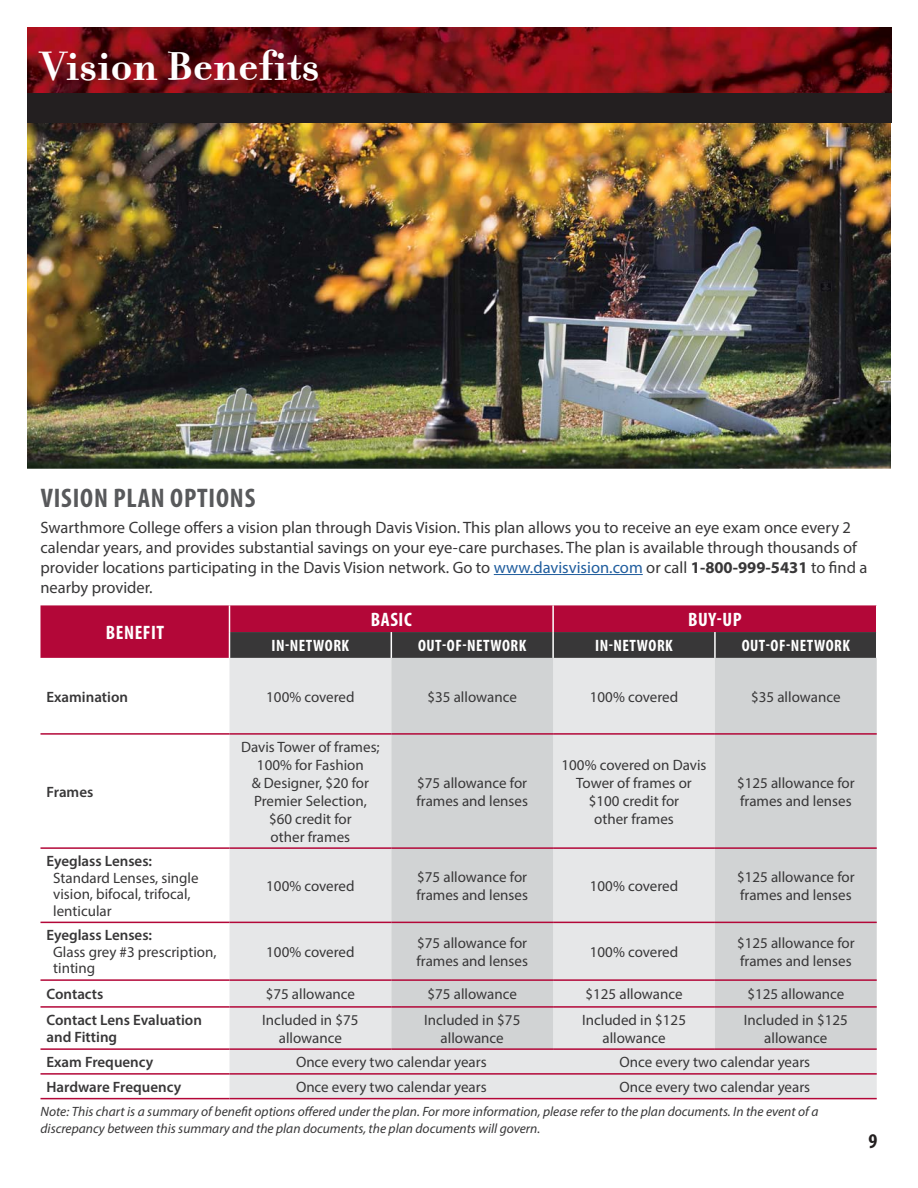
<style>
.page{position:relative;width:918px;height:1188px;background:#fff}
.page>*{position:absolute;margin:0;border:0;box-sizing:border-box;transform-origin:0 0}
.t1{font:700 43.5px "Filosofia";letter-spacing:.01em;color:#fff}
.t2{font:700 condensed 27px "Myriad Pro";letter-spacing:.03em;color:#58595b}
.t3{font:700 condensed 21px "Myriad Pro";color:#231f20}
.t4{font:700 condensed 19.5px "Myriad Pro";letter-spacing:.03em;color:#fff}
.t5{font:16.5px/19.8px "Myriad Pro";color:#383738}
.t6{font:700 condensed 16.5px "Myriad Pro";letter-spacing:.03em;color:#fff}
.t7{font:15px/18px "Myriad Pro";color:#383738}
.t8{font:600 15px/16.5px "Myriad Pro";color:#383738}
.t9{font:italic 13.5px/16.2px "Myriad Pro";color:#383738}
.s1{color:#215e9e}
.s2{font-weight:700}
</style>
<div class="page">
<img style="left:27px;top:123px;width:864px;height:346px">
<img style="left:27px;top:27px;width:864px;height:66px">
<hr style="left:494px;top:574px;width:149px;height:1px;background:#215e9e">
<div style="left:40px;top:605px;width:189px;height:53px;background:#b30738"></div>
<svg style="left:40px;top:658px;width:190px;height:440px"></svg>
<div style="left:230px;top:658px;width:647px;height:440px;background:#e6e7e8"></div>
<svg style="left:391px;top:658px;width:486px;height:390px;background:#d7d9da"></svg>
<hr style="left:40px;top:733px;width:190px;height:2px;background:#b30738">
<hr style="left:391px;top:733px;width:162px;height:2px;background:#b30738">
<hr style="left:715px;top:733px;width:162px;height:2px;background:#b30738">
<hr style="left:40px;top:847px;width:189px;height:2px;background:#b30738">
<hr style="left:391px;top:847px;width:162px;height:2px;background:#b30738">
<hr style="left:715px;top:847px;width:162px;height:2px;background:#b30738">
<hr style="left:40px;top:922px;width:189px;height:1px;background:#b30738">
<hr style="left:391px;top:922px;width:162px;height:1px;background:#b30738">
<hr style="left:715px;top:922px;width:162px;height:1px;background:#b30738">
<hr style="left:40px;top:979px;width:189px;height:2px;background:#b30738">
<hr style="left:391px;top:979px;width:162px;height:2px;background:#b30738">
<hr style="left:715px;top:979px;width:162px;height:2px;background:#b30738">
<hr style="left:40px;top:1006px;width:189px;height:2px;background:#b30738">
<hr style="left:391px;top:1006px;width:162px;height:2px;background:#b30738">
<hr style="left:715px;top:1006px;width:162px;height:2px;background:#b30738">
<hr style="left:40px;top:1048px;width:189px;height:2px;background:#b30738">
<hr style="left:40px;top:1073px;width:189px;height:2px;background:#b30738">
<hr style="left:229px;top:733px;width:162px;height:2px;background:#b30738">
<hr style="left:553px;top:733px;width:162px;height:2px;background:#b30738">
<hr style="left:229px;top:847px;width:162px;height:2px;background:#b30738">
<hr style="left:553px;top:847px;width:162px;height:2px;background:#b30738">
<hr style="left:229px;top:922px;width:162px;height:1px;background:#b30738">
<hr style="left:553px;top:922px;width:162px;height:1px;background:#b30738">
<hr style="left:229px;top:979px;width:162px;height:2px;background:#b30738">
<hr style="left:553px;top:979px;width:162px;height:2px;background:#b30738">
<hr style="left:229px;top:1006px;width:162px;height:2px;background:#b30738">
<hr style="left:553px;top:1006px;width:162px;height:2px;background:#b30738">
<hr style="left:229px;top:1048px;width:162px;height:2px;background:#b30738">
<hr style="left:553px;top:1048px;width:162px;height:2px;background:#b30738">
<hr style="left:229px;top:1073px;width:648px;height:2px;background:#b30738">
<svg style="left:229px;top:605px;width:648px;height:53px;background:#79233c"></svg>
<hr style="left:876px;top:632px;width:2px;height:26px;background:#fff">
<hr style="left:40px;top:1098px;width:190px;height:1px;background:#b30738">
<hr style="left:391px;top:1048px;width:162px;height:2px;background:#b30738">
<hr style="left:715px;top:1048px;width:162px;height:2px;background:#b30738">
<hr style="left:229px;top:1098px;width:648px;height:1px;background:#b30738">
<div style="left:27px;top:93px;width:864px;height:30px;background:#231f20"></div>
<h1 class="t1" style="left:41px;top:41px;width:280px">Vision Benefits</h1>
<h2 class="t2" style="left:41px;top:482px;width:216px">VISION PLAN OPTIONS</h2>
<p class="t5" style="left:40px;top:519px;width:828px">Swarthmore College offers a vision plan through Davis Vision. This plan allows you to receive an eye exam once every 2 calendar years, and provides substantial savings on your eye-care purchases. The plan is available through thousands of provider locations participating in the Davis Vision network. Go to <span class="s1">www.davisvision.com</span> or call <span class="s2">1-800-999-5431</span> to find a nearby provider.</p>
<h3 class="t4" style="left:106px;top:621px;width:60px">BENEFIT</h3>
<h3 class="t4" style="left:371px;top:608px;width:42px">BASIC</h3>
<h3 class="t4" style="left:688px;top:608px;width:55px">BUY-UP</h3>
<p class="t6" style="left:272px;top:636px;width:79px">IN-NETWORK</p>
<p class="t6" style="left:418px;top:636px;width:110px">OUT-OF-NETWORK</p>
<p class="t6" style="left:595px;top:636px;width:79px">IN-NETWORK</p>
<p class="t6" style="left:742px;top:636px;width:110px">OUT-OF-NETWORK</p>
<p class="t8" style="left:46px;top:689px;width:83px">Examination</p>
<p class="t7" style="left:266px;top:688px;width:90px">100% covered</p>
<p class="t7" style="left:428px;top:688px;width:91px">$35 allowance</p>
<p class="t7" style="left:590px;top:688px;width:90px">100% covered</p>
<p class="t7" style="left:751px;top:688px;width:91px">$35 allowance</p>
<p class="t8" style="left:46px;top:784px;width:48px">Frames</p>
<p class="t7" style="left:241px;top:739px;width:140px;text-align:center">Davis Tower of frames;<br>100% for Fashion<br>&amp; Designer, $20 for<br>Premier Selection, $60 credit for<br>other frames</p>
<p class="t7" style="left:416px;top:775px;width:113px">$75 allowance for frames and lenses</p>
<p class="t7" style="left:562px;top:757px;width:146px;text-align:center">100% covered on Davis<br>Tower of frames or $100 credit for<br>other frames</p>
<p class="t7" style="left:737px;top:775px;width:119px">$125 allowance for frames and lenses</p>
<p class="t8" style="left:46px;top:854px;width:107px">Eyeglass Lenses:</p>
<p class="t7" style="left:53px;top:870px;width:147px;line-height:16.5px">Standard Lenses, single vision, bifocal, trifocal, lenticular</p>
<p class="t7" style="left:266px;top:878px;width:90px">100% covered</p>
<p class="t7" style="left:416px;top:869px;width:113px">$75 allowance for frames and lenses</p>
<p class="t7" style="left:590px;top:878px;width:90px">100% covered</p>
<p class="t7" style="left:737px;top:869px;width:119px">$125 allowance for frames and lenses</p>
<p class="t8" style="left:47px;top:928px;width:107px">Eyeglass Lenses:</p>
<p class="t7" style="left:53px;top:945px;width:165px;line-height:16.5px">Glass grey #3 prescription, tinting</p>
<p class="t7" style="left:266px;top:944px;width:90px">100% covered</p>
<p class="t7" style="left:416px;top:935px;width:113px">$75 allowance for frames and lenses</p>
<p class="t7" style="left:590px;top:944px;width:90px">100% covered</p>
<p class="t7" style="left:737px;top:935px;width:119px">$125 allowance for frames and lenses</p>
<p class="t8" style="left:47px;top:987px;width:58px">Contacts</p>
<p class="t7" style="left:266px;top:986px;width:91px">$75 allowance</p>
<p class="t7" style="left:428px;top:986px;width:91px">$75 allowance</p>
<p class="t7" style="left:586px;top:986px;width:99px">$125 allowance</p>
<p class="t7" style="left:747px;top:986px;width:99px">$125 allowance</p>
<p class="t8" style="left:47px;top:1013px;width:157px">Contact Lens Evaluation and Fitting</p>
<p class="t7" style="left:262px;top:1012px;width:98px;text-align:center">Included in $75 allowance</p>
<p class="t7" style="left:424px;top:1012px;width:98px;text-align:center">Included in $75 allowance</p>
<p class="t7" style="left:582px;top:1012px;width:105px;text-align:center">Included in $125 allowance</p>
<p class="t7" style="left:744px;top:1012px;width:105px;text-align:center">Included in $125 allowance</p>
<p class="t8" style="left:46px;top:1055px;width:108px">Exam Frequency</p>
<p class="t7" style="left:296px;top:1054px;width:192px">Once every two calendar years</p>
<p class="t7" style="left:620px;top:1054px;width:192px">Once every two calendar years</p>
<p class="t8" style="left:46px;top:1080px;width:136px">Hardware Frequency</p>
<p class="t7" style="left:296px;top:1079px;width:192px">Once every two calendar years</p>
<p class="t7" style="left:620px;top:1079px;width:192px">Once every two calendar years</p>
<p class="t9" style="left:41px;top:1105px;width:780px">Note: This chart is a summary of benefit options offered under the plan. For more information, please refer to the plan documents. In the event of a discrepancy between this summary and the plan documents, the plan documents will govern.</p>
<h3 class="t3" style="left:869px;top:1128px;width:10px">9</h3>
</div>
